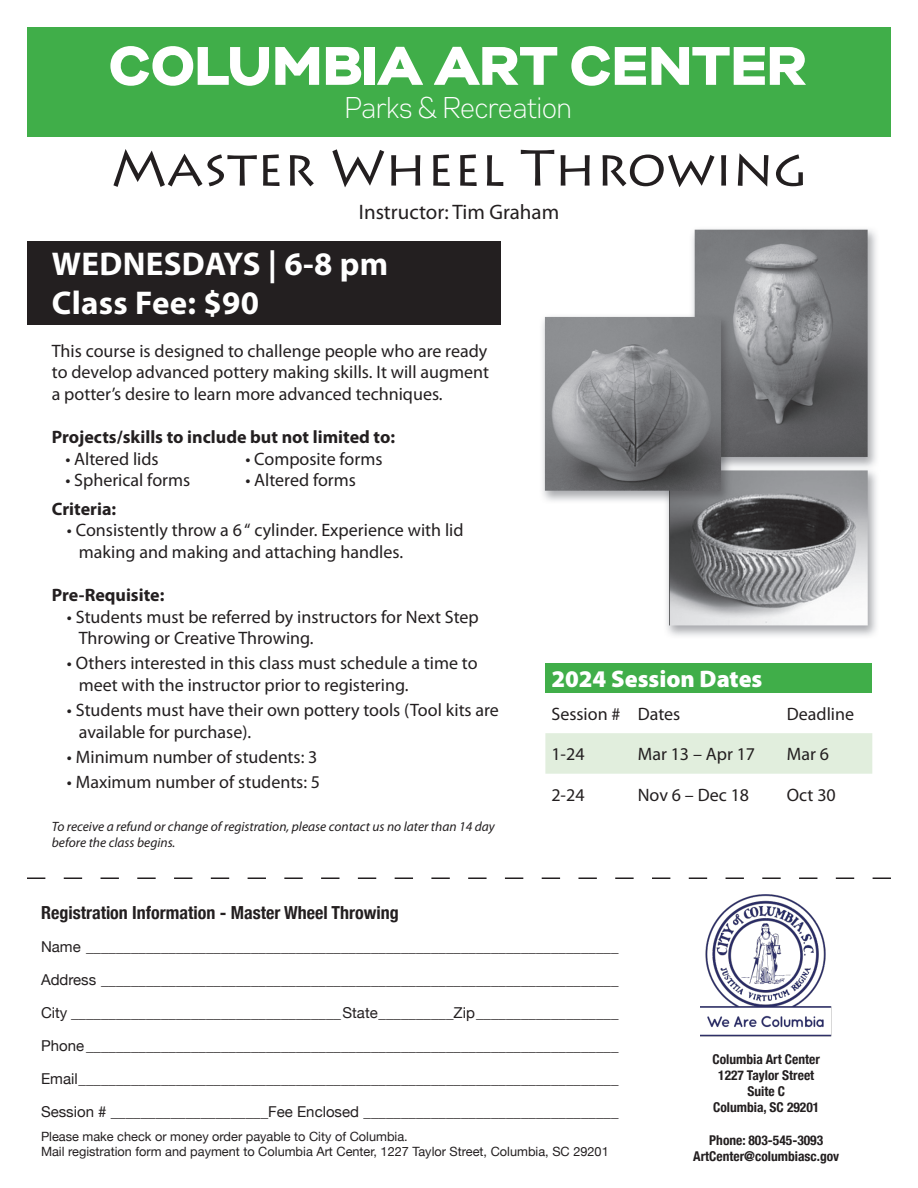
<style>
.page{position:relative;width:918px;height:1188px;background:#fff}
.page>*{position:absolute;margin:0;border:0;box-sizing:border-box;transform-origin:0 0}
.t1{font:54px "Gabriel Sans Black";letter-spacing:.01em;color:#fff}
.t2{font:51px "Lithos Pro";color:#231f20}
.t3{font:700 33px "Myriad Pro";letter-spacing:.01em;color:#fff}
.t4{font:30px "Gabriel Sans Cond Light";color:#fff}
.t5{font:900 24px "Myriad Pro";color:#fff}
.t6{font:21px "Myriad Pro";color:#231f20}
.t7{font:18px/21.6px "Myriad Pro";color:#231f20}
.t8{font:700 18px "Myriad Pro";color:#231f20}
.t9{font:700 condensed 18px "Helvetica Neue";color:#231f20}
.t10{font:15px "Helvetica Neue";color:#231f20}
.t11{font:700 condensed 13.5px "Helvetica Neue";color:#231f20}
.t12{font:italic 13.5px/16.2px "Myriad Pro";color:#231f20}
.t13{font:12.75px "Helvetica Neue";color:#231f20}
</style>
<div class="page">
<svg style="left:27px;top:878px;width:864px;height:1px"></svg>
<img style="left:542px;top:229px;width:335px;height:407px">
<div style="left:27px;top:242px;width:473px;height:83px;background:#231f20"></div>
<div style="left:27px;top:27px;width:864px;height:109px;background:#40ae49"></div>
<img style="left:701px;top:894px;width:131px;height:143px">
<div style="left:545px;top:663px;width:327px;height:30px;background:#40ae49"></div>
<div style="left:545px;top:733px;width:327px;height:41px;background:#e1eedd"></div>
<p class="t1" style="left:111px;top:34px;width:698px">COLUMBIA ART CENTER</p>
<p class="t4" style="left:346px;top:91px;width:228px">Parks &amp; Recreation</p>
<p class="t2" style="left:111px;top:139px;width:697px">Master Wheel Throwing</p>
<p class="t6" style="left:359px;top:199px;width:202px">Instructor: Tim Graham</p>
<p class="t3" style="left:52px;top:242px;width:338px">WEDNESDAYS | 6-8 pm</p>
<p class="t3" style="left:52px;top:282px;width:209px">Class Fee: $90</p>
<p class="t7" style="left:52px;top:340px;width:439px;text-align:justify">This course is designed to challenge people who are ready to develop advanced pottery making skills. It will augment a potter’s desire to learn more advanced techniques.</p>
<p class="t8" style="left:52px;top:425px;width:345px">Projects/skills to include but not limited to:</p>
<p class="t7" style="left:65px;top:448px;width:95px">• Altered lids</p>
<p class="t7" style="left:245px;top:448px;width:139px">• Composite forms</p>
<p class="t7" style="left:65px;top:469px;width:126px">• Spherical forms</p>
<p class="t7" style="left:245px;top:469px;width:112px">• Altered forms</p>
<p class="t8" style="left:52px;top:497px;width:66px">Criteria:</p>
<p class="t7" style="left:79px;top:519px;width:386px;text-indent:-12px">• Consistently throw a 6 “ cylinder. Experience with lid making and making and attaching handles.</p>
<p class="t8" style="left:52px;top:583px;width:114px">Pre-Requisite:</p>
<p class="t7" style="left:79px;top:606px;width:402px;text-indent:-12px">• Students must be referred by instructors for Next Step<br>Throwing or Creative Throwing.</p>
<p class="t7" style="left:79px;top:652px;width:400px;text-indent:-12px">• Others interested in this class must schedule a time to meet with the instructor prior to registering.</p>
<p class="t7" style="left:79px;top:699px;width:422px;text-indent:-12px">• Students must have their own pottery tools (Tool kits are available for purchase).</p>
<p class="t7" style="left:67px;top:746px;width:252px">• Minimum number of students: 3</p>
<p class="t7" style="left:67px;top:771px;width:255px">• Maximum number of students: 5</p>
<p class="t12" style="left:52px;top:818px;width:445px">To receive a refund or change of registration, please contact us no later than 14 day before the class begins.</p>
<p class="t5" style="left:551px;top:663px;width:213px">2024 Session Dates</p>
<p class="t7" style="left:551px;top:703px;width:71px">Session #</p>
<p class="t7" style="left:638px;top:703px;width:44px">Dates</p>
<p class="t7" style="left:787px;top:703px;width:69px">Deadline</p>
<p class="t7" style="left:551px;top:743px;width:35px">1-24</p>
<p class="t7" style="left:638px;top:743px;width:119px">Mar 13 – Apr 17</p>
<p class="t7" style="left:787px;top:743px;width:44px">Mar 6</p>
<p class="t7" style="left:551px;top:784px;width:35px">2-24</p>
<p class="t7" style="left:638px;top:784px;width:113px">Nov 6 – Dec 18</p>
<p class="t7" style="left:787px;top:784px;width:51px">Oct 30</p>
<p class="t9" style="left:41px;top:898px;width:359px">Registration Information - Master Wheel Throwing</p>
<p class="t10" style="left:41px;top:936px;width:579px">Name _______________________________________________________________________</p>
<p class="t10" style="left:41px;top:969px;width:579px">Address _____________________________________________________________________</p>
<p class="t10" style="left:41px;top:1002px;width:579px">City ____________________________________State__________Zip___________________</p>
<p class="t10" style="left:41px;top:1035px;width:579px">Phone_______________________________________________________________________</p>
<p class="t10" style="left:41px;top:1068px;width:579px">Email________________________________________________________________________</p>
<p class="t10" style="left:41px;top:1101px;width:579px">Session # _____________________Fee Enclosed __________________________________</p>
<p class="t13" style="left:41px;top:1127px;width:368px">Please make check or money order payable to City of Columbia.</p>
<p class="t13" style="left:41px;top:1142px;width:569px">Mail registration form and payment to Columbia Art Center, 1227 Taylor Street, Columbia, SC 29201</p>
<p class="t11" style="left:713px;top:1048px;width:109px">Columbia Art Center</p>
<p class="t11" style="left:718px;top:1064px;width:98px">1227 Taylor Street</p>
<p class="t11" style="left:747px;top:1080px;width:39px">Suite C</p>
<p class="t11" style="left:713px;top:1096px;width:108px">Columbia, SC 29201</p>
<p class="t11" style="left:709px;top:1129px;width:116px">Phone: 803-545-3093</p>
<p class="t11" style="left:693px;top:1145px;width:147px">ArtCenter@columbiasc.gov</p>
</div>
